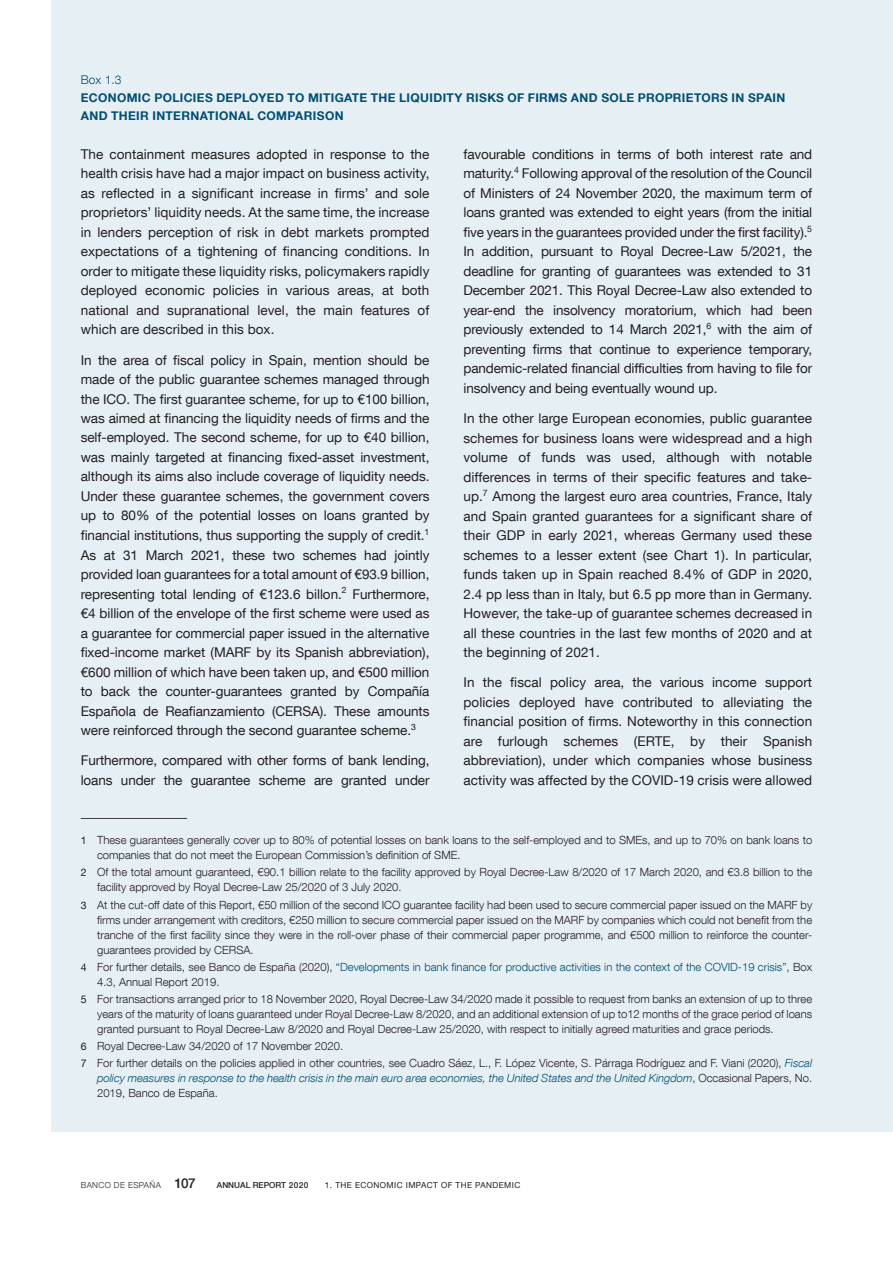
<style>
.page{position:relative;width:893px;height:1263px;background:#fff}
.page>*{position:absolute;margin:0;border:0;box-sizing:border-box;transform-origin:0 0}
.Texto_recuadro{font:13.5px/19.5px "Bd E Neue Helvetica";letter-spacing:-.005em;color:#231f20;text-align:justify}
.t1{font:500 13.5px "Bd E Neue Helvetica";color:#231f20}
.Título_recuadro{font:700 12px/18px "Bd E Neue Helvetica";letter-spacing:.03em;color:#004e71}
.Numero_recuadro{font:300 12px "Bd E Neue Helvetica";color:#004e71}
.Citas_recuadro{font:300 11.25px/15px "Bd E Neue Helvetica";color:#231f20;text-align:justify}
.Citas_recuadro-2{font:300 11.25px/15px "Bd E Neue Helvetica";color:#004e71}
.t2{font:8.25px "Bd E Neue Helvetica";letter-spacing:.05em;color:#231f20}
.t3{font:500 8.25px "Bd E Neue Helvetica";color:#231f20}
.t4{font:300 8.25px "Bd E Neue Helvetica";letter-spacing:.05em;color:#231f20}
.s1{font-weight:400;font-size:10.5px}
.s2{font-weight:400;font-size:10.5px;color:#231f20}
.s3{color:#231f20}
.s4{font-style:italic;color:#004e71}
</style>
<div class="page">
<div style="left:51px;top:0;width:842px;height:1131px;background:#e5eff4"></div>
<hr style="left:81px;top:818px;width:106px;height:1px;background:#3e3e3f">
<p class="Numero_recuadro" style="left:81px;top:72px;width:42px">Box 1.3</p>
<p class="Título_recuadro" style="left:81px;top:88px;width:706px">ECONOMIC POLICIES DEPLOYED TO MITIGATE THE LIQUIDITY RISKS OF FIRMS AND SOLE PROPRIETORS IN SPAIN<br>AND THEIR INTERNATIONAL COMPARISON</p>
<p class="Texto_recuadro" style="left:81px;top:144px;width:350px">The containment measures adopted in response to the health crisis have had a major impact on business activity, as reflected in a significant increase in firms’ and sole proprietors’ liquidity needs. At the same time, the increase in lenders perception of risk in debt markets prompted expectations of a tightening of financing conditions. In order to mitigate these liquidity risks, policymakers rapidly deployed economic policies in various areas, at both national and supranational level, the main features of which are described in this box.</p>
<p class="Texto_recuadro" style="left:81px;top:350px;width:350px">In the area of fiscal policy in Spain, mention should be made of the public guarantee schemes managed through the ICO. The first guarantee scheme, for up to €100 billion, was aimed at financing the liquidity needs of firms and the self-employed. The second scheme, for up to €40 billion, was mainly targeted at financing fixed-asset investment, although its aims also include coverage of liquidity needs.<br>Under these guarantee schemes, the government covers up to 80% of the potential losses on loans granted by financial institutions, thus supporting the supply of credit.<sup>1<br></sup>As at 31 March 2021, these two schemes had jointly provided loan guarantees for a total amount of €93.9 billion, representing total lending of €123.6 billon.<sup>2</sup> Furthermore, €4 billion of the envelope of the first scheme were used as a guarantee for commercial paper issued in the alternative fixed-income market (MARF by its Spanish abbreviation), €600 million of which have been taken up, and €500 million to back the counter-guarantees granted by Compañía Española de Reafianzamiento (CERSA). These amounts were reinforced through the second guarantee scheme.<sup>3</sup></p>
<p class="Texto_recuadro" style="left:81px;top:750px;width:350px">Furthermore, compared with other forms of bank lending, loans under the guarantee scheme are granted under</p>
<p class="Texto_recuadro" style="left:463px;top:144px;width:350px">favourable conditions in terms of both interest rate and maturity.<sup>4</sup> Following approval of the resolution of the Council of Ministers of 24 November 2020, the maximum term of loans granted was extended to eight years (from the initial five years in the guarantees provided under the first facility).<sup>5<br></sup>In addition, pursuant to Royal Decree-Law 5/2021, the deadline for granting of guarantees was extended to 31<br>December 2021. This Royal Decree-Law also extended to year-end the insolvency moratorium, which had been previously extended to 14 March 2021,<sup>6</sup> with the aim of preventing firms that continue to experience temporary, pandemic-related financial difficulties from having to file for insolvency and being eventually wound up.</p>
<p class="Texto_recuadro" style="left:463px;top:408px;width:350px">In the other large European economies, public guarantee schemes for business loans were widespread and a high volume of funds was used, although with notable differences in terms of their specific features and take&shy;up.<sup>7</sup> Among the largest euro area countries, France, Italy and Spain granted guarantees for a significant share of their GDP in early 2021, whereas Germany used these schemes to a lesser extent (see Chart 1). In particular, funds taken up in Spain reached 8.4% of GDP in 2020, 2.4 pp less than in Italy, but 6.5 pp more than in Germany.<br>However, the take-up of guarantee schemes decreased in all these countries in the last few months of 2020 and at the beginning of 2021.</p>
<p class="Texto_recuadro" style="left:463px;top:672px;width:350px">In the fiscal policy area, the various income support policies deployed have contributed to alleviating the financial position of firms. Noteworthy in this connection are furlough schemes (ERTE, by their Spanish abbreviation), under which companies whose business activity was affected by the COVID-19 crisis were allowed</p>
<p class="Citas_recuadro" style="left:97px;top:833px;width:717px;text-indent:-16px"><span class="s1">1</span> These guarantees generally cover up to 80% of potential losses on bank loans to the self-employed and to SMEs, and up to 70% on bank loans to companies that do not meet the European Commission’s definition of SME.</p>
<p class="Citas_recuadro" style="left:97px;top:865px;width:717px;text-indent:-16px"><span class="s1">2</span> Of the total amount guaranteed, €90.1 billion relate to the facility approved by Royal Decree-Law 8/2020 of 17 March 2020, and €3.8 billion to the facility approved by Royal Decree-Law 25/2020 of 3 July 2020.</p>
<p class="Citas_recuadro" style="left:97px;top:897px;width:717px;text-indent:-16px"><span class="s1">3</span> At the cut-off date of this Report, €50 million of the second ICO guarantee facility had been used to secure commercial paper issued on the MARF by firms under arrangement with creditors, €250 million to secure commercial paper issued on the MARF by companies which could not benefit from the tranche of the first facility since they were in the roll-over phase of their commercial paper programme, and €500 million to reinforce the counter&shy;guarantees provided by CERSA.</p>
<p class="Citas_recuadro-2" style="left:97px;top:959px;width:716px;text-indent:-16px"><span class="s2">4</span> <span class="s3">For further details, see Banco de España (2020),</span> “Developments in bank finance for productive activities in the context of the COVID-19 crisis”<span class="s3">, Box<br>4.3, Annual Report 2019.</span></p>
<p class="Citas_recuadro" style="left:97px;top:991px;width:717px;text-indent:-16px"><span class="s1">5</span> For transactions arranged prior to 18 November 2020, Royal Decree-Law 34/2020 made it possible to request from banks an extension of up to three years of the maturity of loans guaranteed under Royal Decree-Law 8/2020, and an additional extension of up to12 months of the grace period of loans granted pursuant to Royal Decree-Law 8/2020 and Royal Decree-Law 25/2020, with respect to initially agreed maturities and grace periods.</p>
<p class="Citas_recuadro" style="left:81px;top:1038px;width:264px"><span class="s1">6</span> Royal Decree-Law 34/2020 of 17 November 2020.</p>
<p class="Citas_recuadro" style="left:97px;top:1055px;width:717px;text-indent:-16px"><span class="s1">7</span> For further details on the policies applied in other countries, see Cuadro Sáez, L., F. López Vicente, S. Párraga Rodríguez and F. Viani (2020), <span class="s4">Fiscal policy measures in response to the health crisis in the main euro area economies, the United States and the United Kingdom</span>, Occasional Papers, No.<br>2019, Banco de España.</p>
<p class="t4" style="left:81px;top:1180px;width:82px">BANCO DE ESPAÑA</p>
<p class="t1" style="left:174px;top:1175px;width:23px">107</p>
<p class="t3" style="left:217px;top:1180px;width:93px">ANNUAL REPORT 2020</p>
<p class="t2" style="left:325px;top:1180px;width:197px">1. THE ECONOMIC IMPACT OF THE PANDEMIC</p>
</div>
